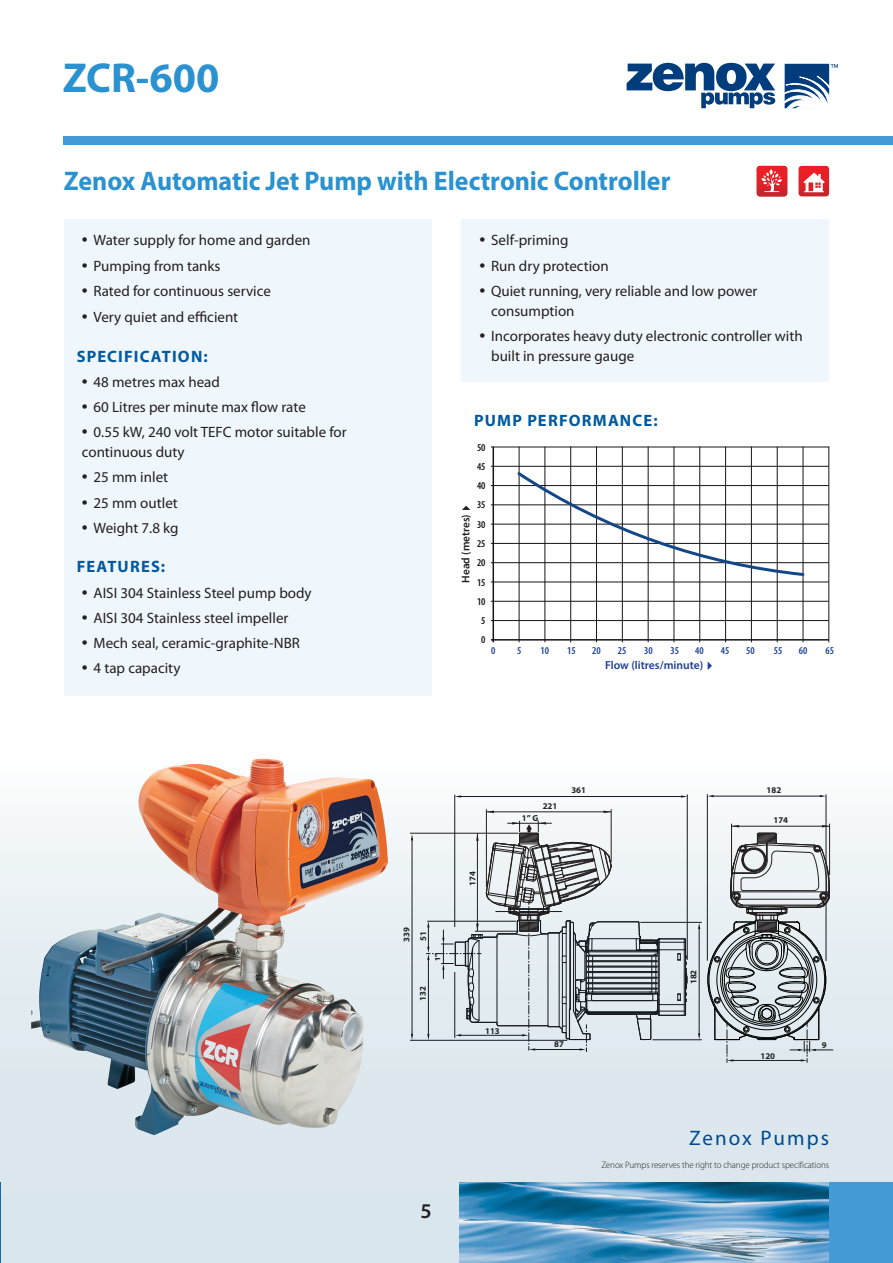
<style>
.page{position:relative;width:893px;height:1263px;background:#fff}
.page>*{position:absolute;margin:0;border:0;box-sizing:border-box;transform-origin:0 0}
.t1{font:700 42px "Myriad Pro";color:#2a92d0}
.t2{font:700 27px "Myriad Pro";letter-spacing:-.005em;color:#2a92d0;scale:.96 1}
.t3{font:21px "Myriad Pro";letter-spacing:.1em;color:#014990}
.t4{font:600 21px "Myriad Pro";color:#231f20}
.t5{font:700 16.5px "Myriad Pro";letter-spacing:.07em;color:#01599f}
.t6{font:15px/19.8px "Myriad Pro";color:#231f20}
.t7{font:600 11.7px "Myriad Pro";color:#1b3f94}
.t8{font:600 11.25px "Myriad Pro";color:#231f20}
.t9{font:600 condensed 10.5px "Myriad Pro";color:#1b3f94}
.t10{font:600 condensed 10.5px/19.4px "Myriad Pro";color:#171418;text-align:center}
.t11{font:300 9.3px "Myriad Pro";letter-spacing:-.01em;color:#231f20;scale:.96 1}
.t12{font:700 8.85px "Myriad Pro";color:#1f2626}
.t13{font:700 7.5px "Myriad Pro";color:#000101}
.s1{font-size:21px}
</style>
<div class="page">
<div style="left:0;top:750px;width:893px;height:513px;background:linear-gradient(to bottom,#f3f2f2,#d5e4ec)"></div>
<svg style="left:0;top:750px;width:1px;height:513px"></svg>
<hr style="left:0;top:1182px;width:1px;height:81px;background:#045c9f">
<img style="left:460px;top:1182px;width:369px;height:81px">
<div style="left:829px;top:1182px;width:64px;height:81px;background:#449ad4"></div>
<hr style="left:410px;top:1040px;width:157px;height:1px;background:#161b20">
<hr style="left:412px;top:838px;width:1px;height:198px;background:#161b20">
<hr style="left:687px;top:794px;width:1px;height:166px;background:#161b20">
<hr style="left:454px;top:795px;width:1px;height:132px;background:#161b20">
<hr style="left:459px;top:796px;width:224px;height:1px;background:#161b20">
<svg style="left:455px;top:795px;width:6px;height:3px"></svg>
<svg style="left:681px;top:795px;width:6px;height:3px"></svg>
<hr style="left:652px;top:1039px;width:50px;height:1px;background:#161b20">
<hr style="left:640px;top:922px;width:62px;height:1px;background:#161b20">
<svg style="left:604px;top:810px;width:7px;height:3px"></svg>
<svg style="left:487px;top:810px;width:7px;height:3px"></svg>
<hr style="left:486px;top:811px;width:125px;height:1px;background:#231f20">
<hr style="left:611px;top:809px;width:1px;height:53px;background:#231f20">
<hr style="left:486px;top:809px;width:1px;height:78px;background:#231f20">
<hr style="left:410px;top:833px;width:109px;height:1px;background:#231f20">
<svg style="left:698px;top:785px;width:135px;height:278px"></svg>
<svg style="left:426px;top:821px;width:262px;height:231px;background:#c6cdd1"></svg>
<img style="left:31px;top:759px;width:333px;height:376px">
<div style="left:64px;top:136px;width:829px;height:9px;background:#449ad4"></div>
<div style="left:64px;top:219px;width:368px;height:476px;background:#f0f7fc"></div>
<div style="left:461px;top:219px;width:368px;height:162px;background:#f0f7fc"></div>
<svg style="left:798px;top:166px;width:31px;height:30px"></svg>
<svg style="left:757px;top:166px;width:30px;height:30px"></svg>
<svg style="left:627px;top:63px;width:148px;height:45px"></svg>
<svg style="left:785px;top:64px;width:53px;height:44px"></svg>
<hr style="left:519px;top:447px;width:1px;height:195px;background:#171418">
<hr style="left:544px;top:447px;width:1px;height:195px;background:#171418">
<hr style="left:570px;top:447px;width:1px;height:195px;background:#171418">
<hr style="left:596px;top:447px;width:1px;height:195px;background:#171418">
<hr style="left:622px;top:447px;width:1px;height:195px;background:#171418">
<hr style="left:648px;top:447px;width:1px;height:195px;background:#171418">
<hr style="left:699px;top:447px;width:1px;height:195px;background:#171418">
<hr style="left:674px;top:447px;width:1px;height:195px;background:#171418">
<hr style="left:751px;top:447px;width:1px;height:195px;background:#171418">
<hr style="left:725px;top:447px;width:1px;height:195px;background:#171418">
<hr style="left:777px;top:447px;width:1px;height:195px;background:#171418">
<hr style="left:803px;top:447px;width:1px;height:195px;background:#171418">
<hr style="left:828px;top:447px;width:1px;height:195px;background:#171418">
<hr style="left:491px;top:620px;width:338px;height:1px;background:#171418">
<hr style="left:491px;top:601px;width:338px;height:1px;background:#171418">
<hr style="left:491px;top:582px;width:338px;height:1px;background:#171418">
<hr style="left:491px;top:562px;width:338px;height:1px;background:#171418">
<hr style="left:491px;top:543px;width:338px;height:1px;background:#171418">
<hr style="left:491px;top:485px;width:338px;height:1px;background:#171418">
<hr style="left:491px;top:466px;width:338px;height:1px;background:#171418">
<hr style="left:491px;top:504px;width:338px;height:1px;background:#171418">
<hr style="left:491px;top:524px;width:338px;height:1px;background:#171418">
<hr style="left:491px;top:447px;width:338px;height:1px;background:#171418">
<hr style="left:491px;top:639px;width:338px;height:1px;background:#171418">
<hr style="left:492px;top:447px;width:2px;height:195px;background:#171418">
<svg style="left:515px;top:469px;width:291px;height:109px"></svg>
<h1 class="t1" style="left:63px;top:51px;width:158px">ZCR-600</h1>
<h2 class="t2" style="left:64px;top:164px;width:633px">Zenox Automatic Jet Pump with Electronic Controller</h2>
<p class="t6" style="left:82px;top:231px;width:230px"><span class="s1">•</span> Water supply for home and garden</p>
<p class="t6" style="left:82px;top:256px;width:140px"><span class="s1">•</span> Pumping from tanks</p>
<p class="t6" style="left:82px;top:281px;width:191px"><span class="s1">•</span> Rated for continuous service</p>
<p class="t6" style="left:82px;top:307px;width:158px"><span class="s1">•</span> Very quiet and efficient</p>
<p class="t5" style="left:77px;top:345px;width:133px">SPECIFICATION:</p>
<p class="t6" style="left:82px;top:372px;width:140px"><span class="s1">•</span> 48 metres max head</p>
<p class="t6" style="left:82px;top:397px;width:225px"><span class="s1">•</span> 60 Litres per minute max flow rate</p>
<p class="t6" style="left:82px;top:423px;width:266px"><span class="s1">•</span> 0.55 kW, 240 volt TEFC motor suitable for continuous duty</p>
<p class="t6" style="left:82px;top:468px;width:88px"><span class="s1">•</span> 25 mm inlet</p>
<p class="t6" style="left:82px;top:493px;width:97px"><span class="s1">•</span> 25 mm outlet</p>
<p class="t6" style="left:82px;top:518px;width:98px"><span class="s1">•</span> Weight 7.8 kg</p>
<p class="t5" style="left:77px;top:556px;width:90px">FEATURES:</p>
<p class="t6" style="left:82px;top:583px;width:231px"><span class="s1">•</span> AISI 304 Stainless Steel pump body</p>
<p class="t6" style="left:82px;top:608px;width:208px"><span class="s1">•</span> AISI 304 Stainless steel impeller</p>
<p class="t6" style="left:82px;top:633px;width:219px"><span class="s1">•</span> Mech seal, ceramic-graphite-NBR</p>
<p class="t6" style="left:82px;top:658px;width:100px"><span class="s1">•</span> 4 tap capacity</p>
<p class="t6" style="left:479px;top:231px;width:90px"><span class="s1">•</span> Self-priming</p>
<p class="t6" style="left:479px;top:256px;width:131px"><span class="s1">•</span> Run dry protection</p>
<p class="t6" style="left:491px;top:281px;width:268px;text-indent:-12px"><span class="s1">•</span> Quiet running, very reliable and low power consumption</p>
<p class="t6" style="left:491px;top:326px;width:313px;text-indent:-12px"><span class="s1">•</span> Incorporates heavy duty electronic controller with built in pressure gauge</p>
<p class="t5" style="left:474px;top:409px;width:185px">PUMP PERFORMANCE:</p>
<p class="t10" style="left:477px;top:438px;width:10px">50<br>45<br>40<br>35<br>30<br>25<br>20<br>15<br>10<br>5<br>0</p>
<p class="t8" style="left:458px;top:583px;width:83px;rotate:-90deg">Head (metres)✔</p>
<p class="t9" style="left:491px;top:645px;width:6px">0</p>
<p class="t9" style="left:517px;top:645px;width:6px">5</p>
<p class="t9" style="left:540px;top:645px;width:10px">10</p>
<p class="t9" style="left:567px;top:645px;width:10px">15</p>
<p class="t9" style="left:592px;top:645px;width:10px">20</p>
<p class="t9" style="left:618px;top:645px;width:10px">25</p>
<p class="t9" style="left:644px;top:645px;width:10px">30</p>
<p class="t9" style="left:670px;top:645px;width:10px">35</p>
<p class="t9" style="left:695px;top:645px;width:10px">40</p>
<p class="t9" style="left:721px;top:645px;width:10px">45</p>
<p class="t9" style="left:746px;top:645px;width:10px">50</p>
<p class="t9" style="left:774px;top:645px;width:10px">55</p>
<p class="t9" style="left:799px;top:645px;width:10px">60</p>
<p class="t9" style="left:825px;top:645px;width:10px">65</p>
<p class="t7" style="left:605px;top:658px;width:113px">Flow (litres/minute)✔</p>
<p class="t12" style="left:401px;top:941px;width:16px;rotate:-90deg">339</p>
<p class="t12" style="left:417px;top:941px;width:11px;rotate:-90deg">51</p>
<p class="t13" style="left:433px;top:961px;width:9px;rotate:-90deg">1”</p>
<p class="t12" style="left:417px;top:1001px;width:16px;rotate:-90deg">132</p>
<h3 class="t4" style="left:420px;top:1198px;width:13px">5</h3>
<p class="t12" style="left:467px;top:885px;width:16px;rotate:-90deg">174</p>
<p class="t12" style="left:543px;top:800px;width:16px">221</p>
<p class="t12" style="left:522px;top:812px;width:18px">1” G</p>
<p class="t12" style="left:571px;top:784px;width:16px">361</p>
<p class="t12" style="left:767px;top:784px;width:16px">182</p>
<p class="t12" style="left:773px;top:814px;width:16px">174</p>
<p class="t12" style="left:485px;top:1025px;width:16px">113</p>
<p class="t12" style="left:554px;top:1039px;width:11px">87</p>
<p class="t12" style="left:688px;top:984px;width:16px;rotate:-90deg">182</p>
<p class="t12" style="left:760px;top:1050px;width:16px">120</p>
<p class="t12" style="left:822px;top:1039px;width:6px">9</p>
<h3 class="t3" style="left:689px;top:1126px;width:142px">Zenox Pumps</h3>
<p class="t11" style="left:601px;top:1160px;width:239px">Zenox Pumps reserves the right to change product specifications</p>
</div>
